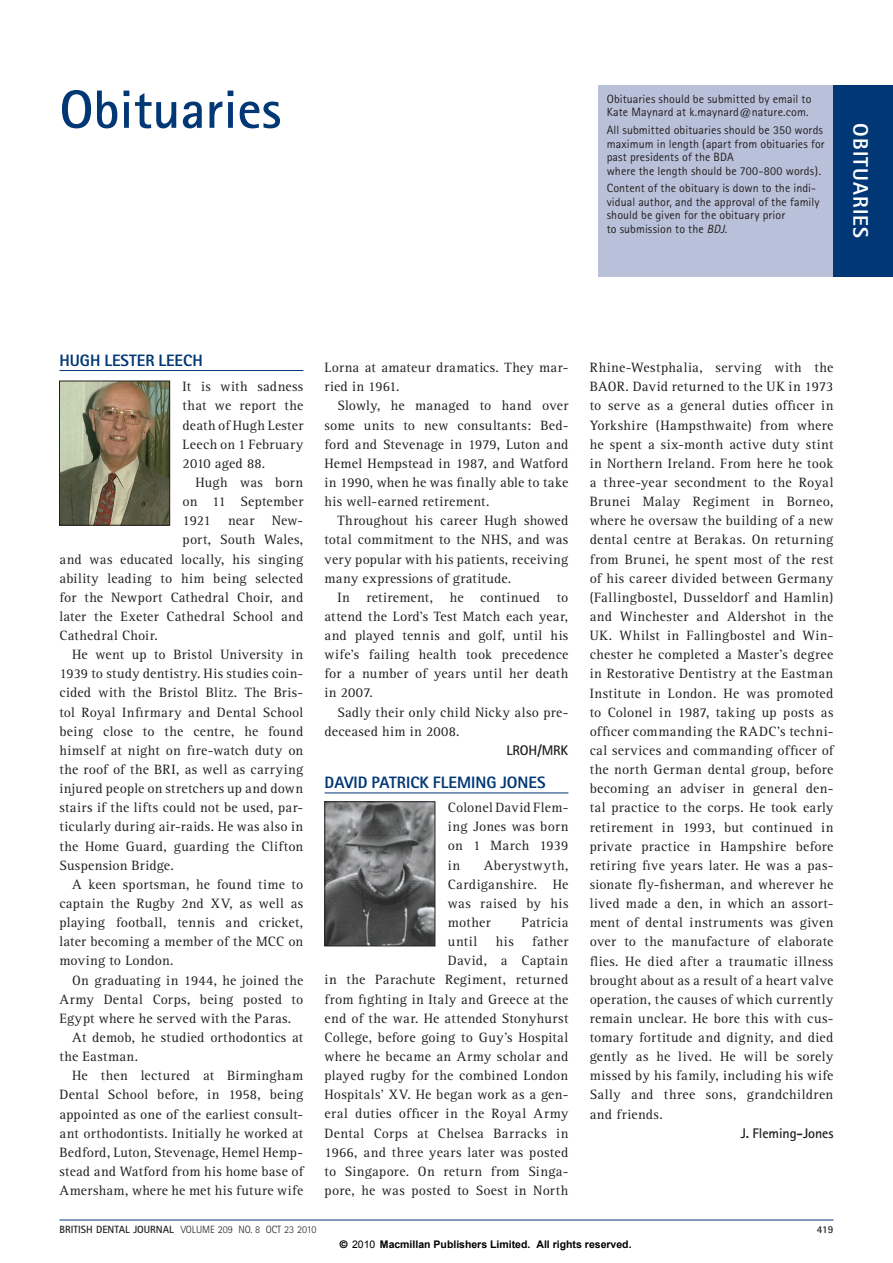
<style>
.page{position:relative;width:893px;height:1263px;background:#fff}
.page>*{position:absolute;margin:0;border:0;box-sizing:border-box;transform-origin:0 0}
.t1{font:700 54px "Rotis Sans Serif";color:#013775}
.t2{font:800 21px "Rotis Sans Serif";letter-spacing:.045em;color:#fff}
.t3{font:800 16.5px "Rotis Sans Serif";color:#013775}
.t4{font:13.95px/19.2px "Rotis Serif";letter-spacing:.02em;color:#231f20;text-align:justify}
.t5{font:700 13.95px "Rotis Sans Serif";letter-spacing:-.005em;color:#231f20}
.t6{font:13.95px "Rotis Serif";color:#231f20}
.t7{font:12px/13.5px "Rotis Sans Serif";letter-spacing:.01em;color:#231f20}
.t8{font:700 10.5px "Arial";color:#000}
.t9{font:300 10.5px "Rotis Sans Serif";color:#231f20}
.t10{font:700 10.5px "Rotis Sans Serif";color:#231f20}
.s1{font-style:italic}
.s2{font-weight:700}
.s3{font-family:"Helvetica"}
.s4{font-weight:400}
</style>
<div class="page">
<hr style="left:59px;top:370px;width:244px;height:1px;background:#013775">
<hr style="left:325px;top:793px;width:243px;height:1px;background:#013775">
<img style="left:61px;top:383px;width:107px;height:140px">
<div style="left:59px;top:381px;width:111px;height:144px;border:1px solid #231f20"></div>
<img style="left:327px;top:804px;width:106px;height:140px">
<div style="left:325px;top:802px;width:110px;height:144px;border:1px solid #231f20"></div>
<hr style="left:59px;top:1220px;width:774px;height:1px;background:#013775">
<div style="left:598px;top:85px;width:295px;height:191px;background:#b9c0d9"></div>
<div style="left:833px;top:85px;width:60px;height:191px;background:#013775"></div>
<h1 class="t1" style="left:59px;top:91px;width:223px">Obituaries</h1>
<p class="t7" style="left:607px;top:93px;width:206px">Obituaries should be submitted by email to<br>Kate Maynard at k.maynard@nature.com.</p>
<p class="t7" style="left:607px;top:124px;width:220px">All submitted obituaries should be 350 words maximum in length (apart from obituaries for past presidents of the BDA<br>where the length should be 700-800 words).</p>
<p class="t7" style="left:607px;top:183px;width:214px">Content of the obituary is down to the indi&shy;vidual author, and the approval of the family should be given for the obituary prior<br>to submission to the <span class="s1">BDJ</span>.</p>
<h2 class="t2" style="left:868px;top:123px;width:116px;rotate:90deg">OBITUARIES</h2>
<p class="t3" style="left:59px;top:355px;width:145px">HUGH LESTER LEECH</p>
<p class="t4" style="left:183px;top:378px;width:122px">It is with sadness that we report the death of Hugh Lester Leech on 1 February 2010 aged 88.</p>
<p class="t4" style="left:195px;top:474px;width:109px">Hugh was born</p>
<p class="t4" style="left:183px;top:493px;width:122px">on 11 September</p>
<p class="t4" style="left:183px;top:512px;width:122px">1921 near New-</p>
<p class="t4" style="left:183px;top:531px;width:122px">port, South Wales,</p>
<p class="t4" style="left:59px;top:551px;width:245px">and was educated locally, his singing</p>
<p class="t4" style="left:59px;top:570px;width:245px">ability leading to him being selected</p>
<p class="t4" style="left:59px;top:589px;width:245px">for the Newport Cathedral Choir, and</p>
<p class="t4" style="left:59px;top:608px;width:245px">later the Exeter Cathedral School and</p>
<p class="t4" style="left:59px;top:627px;width:100px">Cathedral Choir.</p>
<p class="t4" style="left:72px;top:646px;width:232px">He went up to Bristol University in</p>
<p class="t4" style="left:59px;top:665px;width:245px">1939 to study dentistry. His studies coin-</p>
<p class="t4" style="left:59px;top:684px;width:245px">cided with the Bristol Blitz. The Bris-</p>
<p class="t4" style="left:59px;top:704px;width:245px">tol Royal Infirmary and Dental School</p>
<p class="t4" style="left:59px;top:723px;width:245px">being close to the centre, he found</p>
<p class="t4" style="left:59px;top:742px;width:245px">himself at night on fire-watch duty on</p>
<p class="t4" style="left:59px;top:761px;width:245px">the roof of the BRI, as well as carrying</p>
<p class="t4" style="left:59px;top:780px;width:245px">injured people on stretchers up and down</p>
<p class="t4" style="left:59px;top:799px;width:245px">stairs if the lifts could not be used, par-</p>
<p class="t4" style="left:59px;top:818px;width:245px">ticularly during air-raids. He was also in</p>
<p class="t4" style="left:59px;top:838px;width:245px">the Home Guard, guarding the Clifton</p>
<p class="t4" style="left:59px;top:857px;width:116px">Suspension Bridge.</p>
<p class="t4" style="left:72px;top:876px;width:233px">A keen sportsman, he found time to</p>
<p class="t4" style="left:59px;top:895px;width:245px">captain the Rugby 2nd XV, as well as</p>
<p class="t4" style="left:59px;top:914px;width:245px">playing football, tennis and cricket,</p>
<p class="t4" style="left:59px;top:933px;width:245px">later becoming a member of the MCC on</p>
<p class="t6" style="left:59px;top:956px;width:116px">moving to London.</p>
<p class="t4" style="left:72px;top:972px;width:233px">On graduating in 1944, he joined the</p>
<p class="t4" style="left:59px;top:991px;width:245px">Army Dental Corps, being posted to</p>
<p class="t4" style="left:59px;top:1010px;width:233px">Egypt where he served with the Paras.</p>
<p class="t4" style="left:72px;top:1029px;width:233px">At demob, he studied orthodontics at</p>
<p class="t4" style="left:59px;top:1048px;width:80px">the Eastman.</p>
<p class="t4" style="left:72px;top:1067px;width:233px">He then lectured at Birmingham</p>
<p class="t4" style="left:59px;top:1086px;width:245px">Dental School before, in 1958, being</p>
<p class="t4" style="left:59px;top:1106px;width:245px">appointed as one of the earliest consult-</p>
<p class="t4" style="left:59px;top:1125px;width:245px">ant orthodontists. Initially he worked at</p>
<p class="t4" style="left:59px;top:1144px;width:245px">Bedford, Luton, Stevenage, Hemel Hemp-</p>
<p class="t4" style="left:59px;top:1163px;width:245px">stead and Watford from his home base of</p>
<p class="t4" style="left:59px;top:1182px;width:245px">Amersham, where he met his future wife</p>
<p class="t4" style="left:325px;top:359px;width:245px">Lorna at amateur dramatics. They mar&shy;ried in 1961.</p>
<p class="t4" style="left:325px;top:397px;width:245px;text-indent:13px">Slowly, he managed to hand over some units to new consultants: Bed&shy;ford and Stevenage in 1979, Luton and Hemel Hempstead in 1987, and Watford in 1990, when he was finally able to take his well-earned retirement.</p>
<p class="t4" style="left:325px;top:512px;width:245px;text-indent:13px">Throughout his career Hugh showed total commitment to the NHS, and was very popular with his patients, receiving many expressions of gratitude.</p>
<p class="t4" style="left:325px;top:589px;width:245px;text-indent:13px">In retirement, he continued to attend the Lord’s Test Match each year, and played tennis and golf, until his wife’s failing health took precedence for a number of years until her death in 2007.</p>
<p class="t4" style="left:325px;top:704px;width:245px;text-indent:13px">Sadly their only child Nicky also pre&shy;deceased him in 2008.</p>
<p class="t5" style="left:506px;top:745px;width:64px">LROH/MRK</p>
<p class="t3" style="left:325px;top:777px;width:223px">DAVID PATRICK FLEMING JONES</p>
<p class="t4" style="left:448px;top:799px;width:122px">Colonel David Flem&shy;ing Jones was born on 1 March 1939 in</p>
<p class="t4" style="left:448px;top:857px;width:122px;text-indent:36px">Aberystwyth, Cardiganshire. He was raised by his mother</p>
<p class="t4" style="left:521px;top:914px;width:48px">Patricia</p>
<p class="t4" style="left:325px;top:933px;width:245px;text-align:right">father<br>David, a Captain<br>in the Parachute Regiment, returned from fighting in Italy and Greece at the end of the war. He attended Stonyhurst College, before going to Guy’s Hospital where he became an Army scholar and played rugby for the combined London Hospitals’ XV. He began work as a gen&shy;eral duties officer in the Royal Army Dental Corps at Chelsea Barracks in 1966, and three years later was posted to Singapore. On return from Singa&shy;pore, he was posted to Soest in North</p>
<p class="t4" style="left:448px;top:933px;width:31px">until</p>
<p class="t4" style="left:496px;top:933px;width:19px">his</p>
<p class="t4" style="left:590px;top:359px;width:245px">Rhine-Westphalia, serving with the BAOR. David returned to the UK in 1973 to serve as a general duties officer in Yorkshire (Hampsthwaite) from where he spent a six-month active duty stint in Northern Ireland. From here he took a three-year secondment to the Royal Brunei Malay Regiment in Borneo, where he oversaw the building of a new dental centre at Berakas. On returning from Brunei, he spent most of the rest of his career divided between Germany (Fallingbostel, Dusseldorf and Hamlin) and Winchester and Aldershot in the UK. Whilst in Fallingbostel and Win&shy;chester he completed a Master’s degree in Restorative Dentistry at the Eastman Institute in London. He was promoted to Colonel in 1987, taking up posts as officer commanding the RADC’s techni&shy;cal services and commanding officer of the north German dental group, before becoming an adviser in general den&shy;tal practice to the corps. He took early retirement in 1993, but continued in private practice in Hampshire before retiring five years later. He was a pas&shy;sionate fly-fisherman, and wherever he lived made a den, in which an assort&shy;ment of dental instruments was given over to the manufacture of elaborate flies. He died after a traumatic illness brought about as a result of a heart valve operation, the causes of which currently remain unclear. He bore this with cus&shy;tomary fortitude and dignity, and died gently as he lived. He will be sorely missed by his family, including his wife Sally and three sons, grandchildren and friends.</p>
<p class="t5" style="left:741px;top:1128px;width:94px">J. Fleming-Jones</p>
<p class="t9" style="left:59px;top:1226px;width:258px"><span class="s2">BRITISH DENTAL JOURNAL</span> VOLUME 209 NO. 8 OCT 23 2010</p>
<p class="t10" style="left:817px;top:1226px;width:18px">419</p>
<p class="t8" style="left:340px;top:1237px;width:293px"><span class="s3">©</span> <span class="s4">2010</span> Macmillan Publishers Limited. All rights reserved.</p>
</div>
